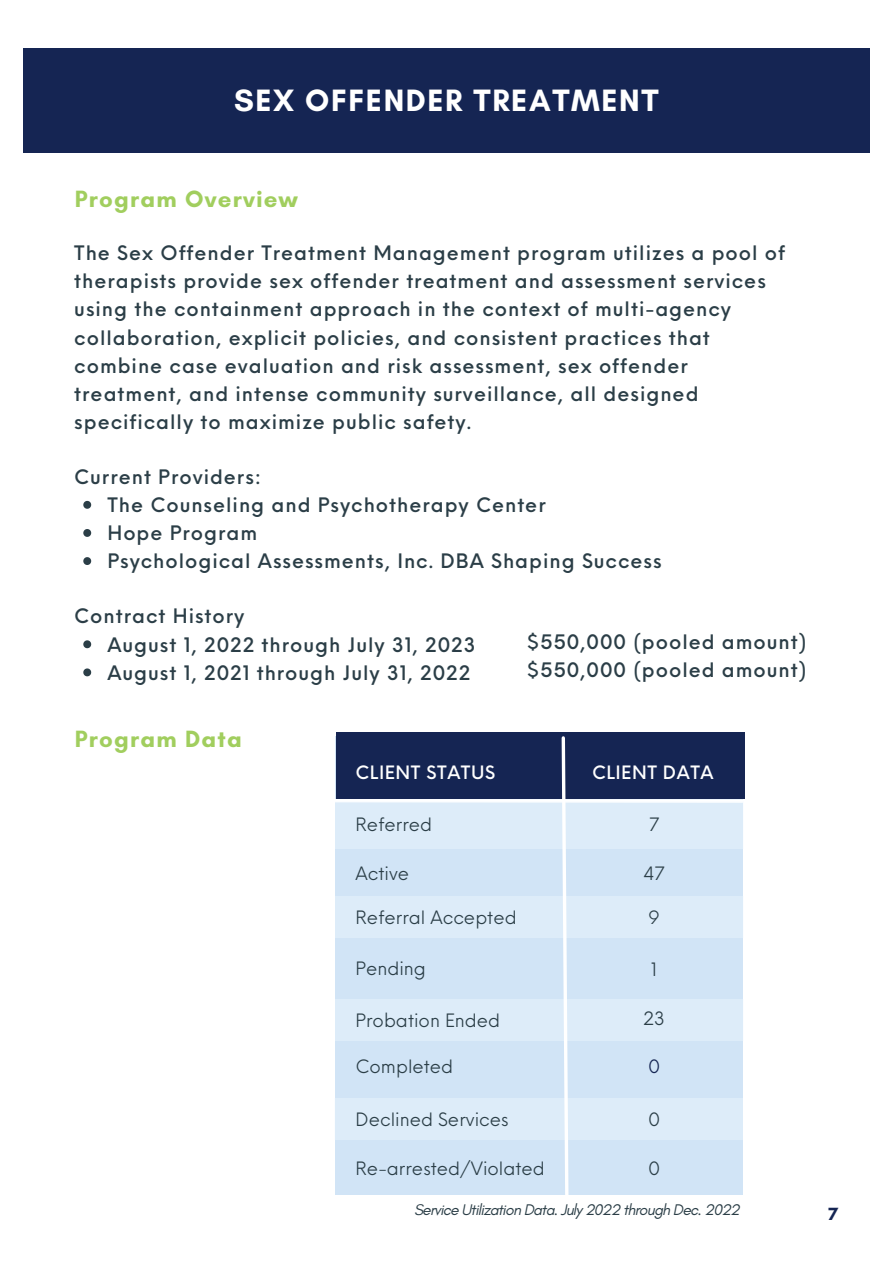
<style>
.page{position:relative;width:893px;height:1264px;background:#fff}
.page>*{position:absolute;margin:0;border:0;box-sizing:border-box;transform-origin:0 0}
.t1{font:700 31.5px "Glacial Indifference";letter-spacing:.05em;color:#fff}
.t2{font:700 24px "Glacial Indifference";letter-spacing:.05em;color:#a1ce5e}
.t3{font:500 19.5px/28px "Neue Einstellung";letter-spacing:.05em;color:#2b3e47}
.t4{font:18px "Neue Einstellung";color:#2b3e47}
.t5{font:500 18px "Neue Einstellung";letter-spacing:.03em;color:#fff}
.t6{font:700 18px "Glacial Indifference";color:#152553}
.t7{font:18px "Neue Einstellung";color:#152553}
.t8{font:italic 15.75px "Glacial Indifference";letter-spacing:-.05em;color:#2b3e47}
</style>
<div class="page">
<div style="left:23px;top:48px;width:846px;height:105px;background:#152553"></div>
<svg style="left:83px;top:501px;width:8px;height:8px"></svg>
<svg style="left:83px;top:529px;width:8px;height:8px"></svg>
<svg style="left:83px;top:557px;width:8px;height:8px"></svg>
<svg style="left:83px;top:640px;width:8px;height:8px"></svg>
<svg style="left:83px;top:668px;width:8px;height:8px"></svg>
<div style="left:335px;top:736px;width:407px;height:458px;background:#d1e4f6"></div>
<hr style="left:321px;top:799px;width:421px;height:3px;background:#fff">
<div style="left:335px;top:801px;width:408px;height:47px;background:#ddecf9"></div>
<div style="left:335px;top:999px;width:408px;height:42px;background:#ddecf9"></div>
<div style="left:335px;top:896px;width:408px;height:41px;background:#ddecf9"></div>
<div style="left:334px;top:1098px;width:408px;height:41px;background:#ddecf9"></div>
<div style="left:336px;top:733px;width:408px;height:66px;background:#152553"></div>
<svg style="left:560px;top:736px;width:10px;height:459px"></svg>
<h1 class="t1" style="left:234px;top:81px;width:426px">SEX OFFENDER TREATMENT</h1>
<p class="t2" style="left:75px;top:184px;width:224px">Program Overview</p>
<p class="t3" style="left:74px;top:237px;width:712px">The Sex Offender Treatment Management program utilizes a pool of therapists provide sex offender treatment and assessment services using the containment approach in the context of multi-agency collaboration, explicit policies, and consistent practices that combine case evaluation and risk assessment, sex offender treatment, and intense community surveillance, all designed specifically to maximize public safety.</p>
<p class="t3" style="left:74px;top:461px;width:188px">Current Providers:</p>
<p class="t3" style="left:107px;top:489px;width:555px">The Counseling and Psychotherapy Center<br>Hope Program<br>Psychological Assessments, Inc. DBA Shaping Success</p>
<p class="t3" style="left:74px;top:600px;width:172px">Contract History</p>
<p class="t3" style="left:107px;top:628px;width:369px">August 1, 2022 through July 31, 2023<br>August 1, 2021 through July 31, 2022</p>
<p class="t2" style="left:75px;top:724px;width:168px">Program Data</p>
<p class="t3" style="left:526px;top:626px;width:281px">$550,000 (pooled amount) $550,000 (pooled amount)</p>
<p class="t5" style="left:355px;top:755px;width:141px">CLIENT STATUS</p>
<p class="t5" style="left:592px;top:755px;width:123px">CLIENT DATA</p>
<p class="t4" style="left:355px;top:808px;width:78px">Referred</p>
<p class="t4" style="left:649px;top:808px;width:11px">7</p>
<p class="t4" style="left:355px;top:857px;width:55px">Active</p>
<p class="t4" style="left:643px;top:857px;width:22px">47</p>
<p class="t4" style="left:355px;top:900px;width:163px">Referral Accepted</p>
<p class="t4" style="left:648px;top:900px;width:13px">9</p>
<p class="t4" style="left:355px;top:952px;width:72px">Pending</p>
<p class="t4" style="left:651px;top:953px;width:7px">1</p>
<p class="t4" style="left:355px;top:1004px;width:146px">Probation Ended</p>
<p class="t4" style="left:643px;top:1002px;width:23px">23</p>
<p class="t4" style="left:355px;top:1050px;width:99px">Completed</p>
<p class="t7" style="left:648px;top:1050px;width:13px">0</p>
<p class="t4" style="left:355px;top:1103px;width:154px">Declined Services</p>
<p class="t4" style="left:648px;top:1102px;width:13px">0</p>
<p class="t4" style="left:355px;top:1151px;width:191px">Re-arrested/Violated</p>
<p class="t4" style="left:648px;top:1152px;width:13px">0</p>
<p class="t8" style="left:414px;top:1200px;width:327px">Service Utilization Data. July 2022 through Dec. 2022</p>
<p class="t6" style="left:828px;top:1202px;width:11px">7</p>
</div>
